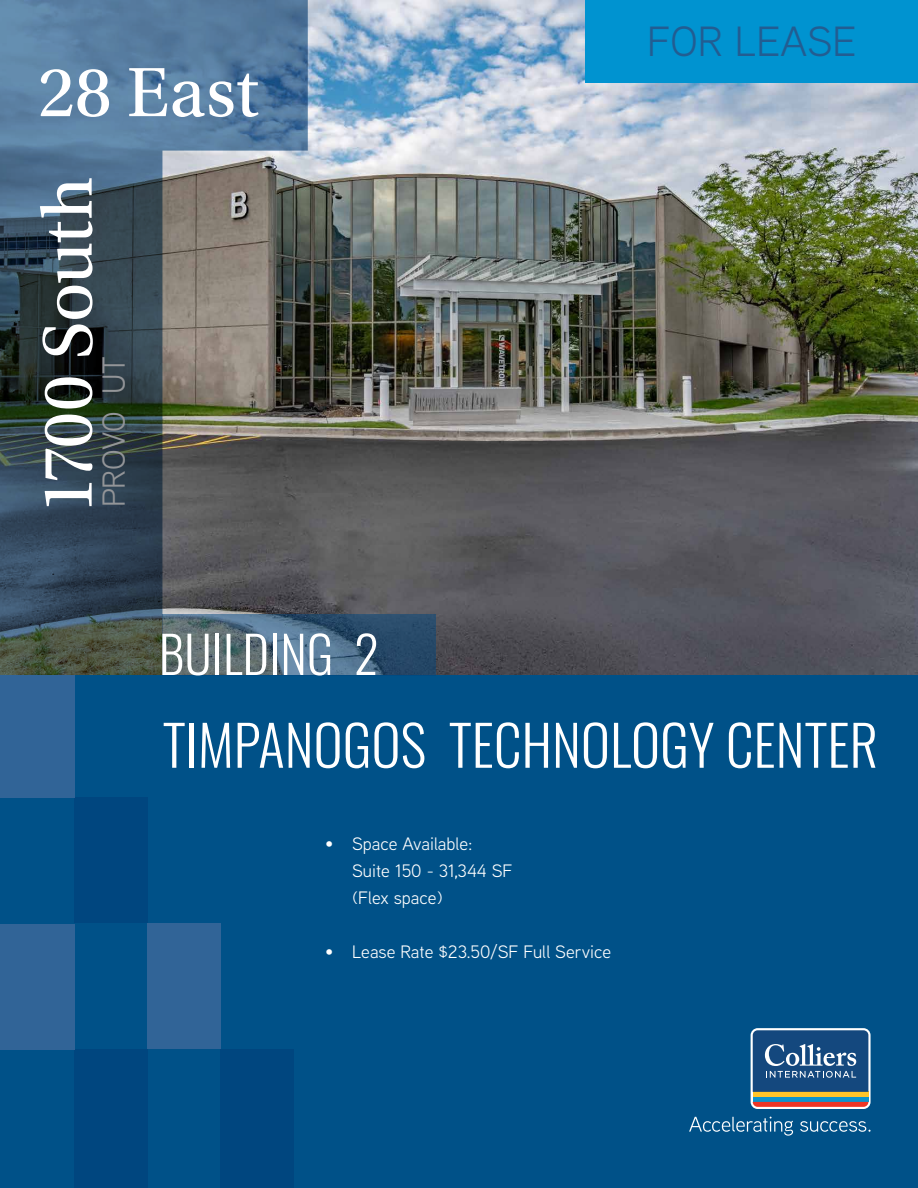
<style>
.page{position:relative;width:918px;height:1188px;background:#fff}
.page>*{position:absolute;margin:0;border:0;box-sizing:border-box;transform-origin:0 0}
.t1{font:73.5px "Utopia Std";letter-spacing:-.02em;color:#fff}
.t2{font:73.5px "Utopia Std";color:#fff}
.t3{font:300 55.5px "Oswald";color:#fff}
.t4{font:300 51px "Oswald";color:#fff}
.t5{font:42.15px "Aaux Next";color:#225d92}
.t6{font:31.8px "Aaux Next";letter-spacing:-.01em;color:#939598}
.t7{font:18px/27px "Aaux Next";color:#fff}
</style>
<div class="page">
<div style="left:0;top:675px;width:918px;height:513px;background:#005188"></div>
<svg style="left:689px;top:1117px;width:104px;height:19px"></svg>
<svg style="left:800px;top:1121px;width:71px;height:11px"></svg>
<svg style="left:751px;top:1028px;width:120px;height:81px;background:#54708d"></svg>
<div style="left:74px;top:798px;width:73px;height:125px;background:#00467f"></div>
<div style="left:147px;top:924px;width:73px;height:125px;background:#316497"></div>
<div style="left:220px;top:1049px;width:73px;height:139px;background:#00467f"></div>
<div style="left:74px;top:1049px;width:73px;height:139px;background:#00467f"></div>
<div style="left:0;top:672px;width:74px;height:126px;background:#316497"></div>
<div style="left:0;top:924px;width:74px;height:125px;background:#316497"></div>
<img style="left:308px;top:0;width:610px;height:675px">
<div style="left:586px;top:0;width:332px;height:82px;background:#0093d0"></div>
<svg style="left:308px;top:614px;width:128px;height:61px;background:#355775"></svg>
<img style="left:0;top:0;width:308px;height:675px">
<h1 class="t2" style="left:38px;top:53px;width:222px">28 East</h1>
<h1 class="t1" style="left:28px;top:513px;width:338px;rotate:-90deg">1700 South</h1>
<h3 class="t6" style="left:92px;top:507px;width:153px;rotate:-90deg">PROVO UT</h3>
<h3 class="t4" style="left:159px;top:609px;width:222px">BUILDING 2</h3>
<h3 class="t5" style="left:647px;top:13px;width:211px">FOR LEASE</h3>
<h2 class="t3" style="left:163px;top:696px;width:717px">TIMPANOGOS TECHNOLOGY CENTER</h2>
<p class="t7" style="left:352px;top:829px;width:162px;text-indent:-27px">• Space Available:<br>Suite 150 - 31,344 SF (Flex space)</p>
<p class="t7" style="left:325px;top:937px;width:288px">• Lease Rate $23.50/SF Full Service</p>
</div>
